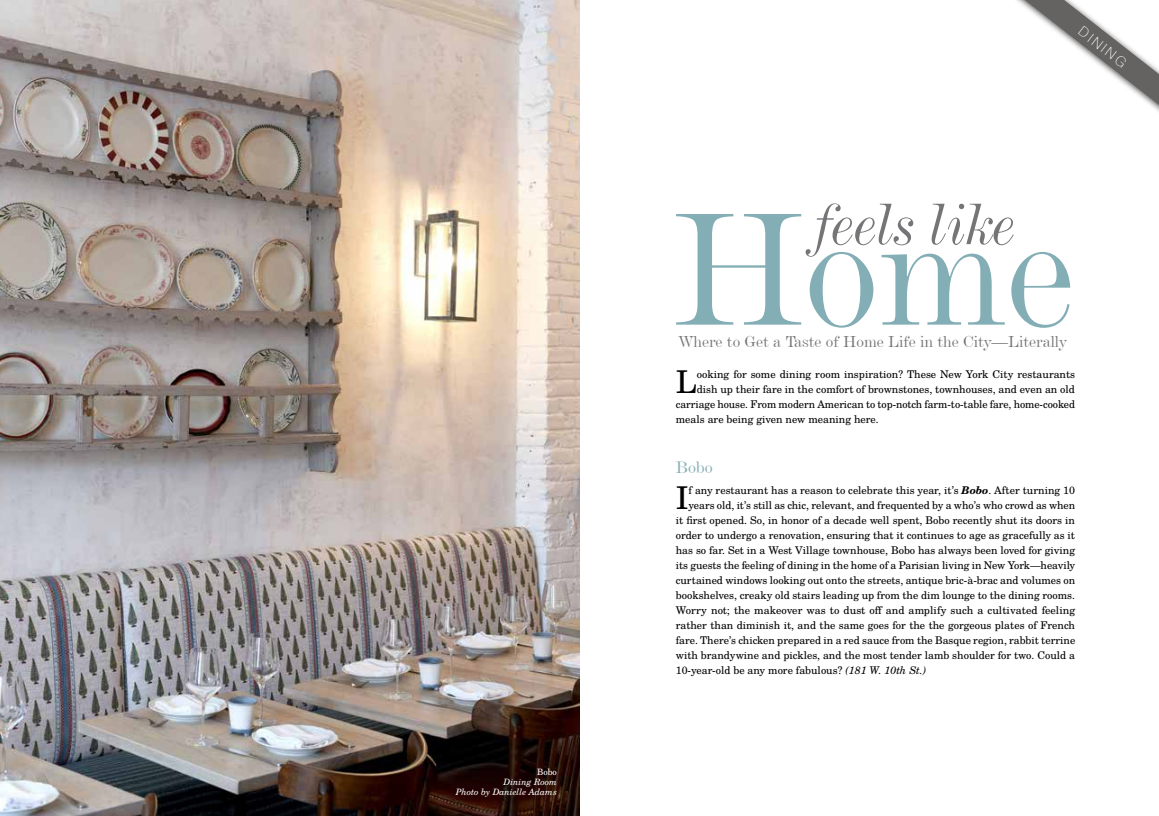
<style>
.page{position:relative;width:1159px;height:816px;background:#fff}
.page>*{position:absolute;margin:0;border:0;box-sizing:border-box;transform-origin:0 0}
.t1{font:167px "De Vinne BT";color:#84aeb5}
.t2{font:italic 61.5px "De Vinne BT";color:#757578}
.t3{font:31.38px "Te X Gyre Schola";color:#000101}
.t4{font:17.5px "De Vinne BT";color:#84aeb5}
.t5{font:16.62px "De Vinne BT";color:#757578}
.t6{font:100 13.75px "Helvetica Neue";color:#fff}
.t7{font:10.62px "Te X Gyre Schola";color:#000101}
.t8{font:italic 8.75px/10px "Te X Gyre Schola";color:#fff;text-align:right}
.t9{font:8.75px "Te X Gyre Schola";color:#fff}
.s1{font-weight:700;font-style:italic}
.s2{font-style:italic}
</style>
<div class="page">
<svg style="left:1025px;top:0;width:134px;height:105px"></svg>
<img style="left:0;top:0;width:579px;height:816px">
<p class="t9" style="left:537px;top:765px;width:21px">Bobo</p>
<p class="t8" style="left:456px;top:776px;width:103px">Dining Room<br>Photo by Danielle Adams</p>
<p class="t6" style="left:1085px;top:23px;width:58px;rotate:38deg">DINING</p>
<h2 class="t2" style="left:815px;top:186px;width:202px">feels like</h2>
<h1 class="t1" style="left:673px;top:168px;width:404px">Home</h1>
<h3 class="t5" style="left:679px;top:332px;width:389px">Where to Get a Taste of Home Life in the City—Literally</h3>
<h3 class="t3" style="left:676px;top:357px;width:22px">L</h3>
<p class="t7" style="left:697px;top:365px;width:380px">ooking for some dining room inspiration? These New York City restaurants</p>
<p class="t7" style="left:697px;top:380px;width:380px">dish up their fare in the comfort of brownstones, townhouses, and even an old</p>
<p class="t7" style="left:676px;top:395px;width:401px">carriage house. From modern American to top-notch farm-to-table fare, home-cooked</p>
<p class="t7" style="left:676px;top:410px;width:205px">meals are being given new meaning here.</p>
<h3 class="t4" style="left:676px;top:456px;width:38px">Bobo</h3>
<h3 class="t3" style="left:676px;top:473px;width:14px">I</h3>
<p class="t7" style="left:688px;top:482px;width:388px">f any restaurant has a reason to celebrate this year, it’s <span class="s1">Bobo</span>. After turning 10</p>
<p class="t7" style="left:688px;top:497px;width:388px">years old, it’s still as chic, relevant, and frequented by a who’s who crowd as when</p>
<p class="t7" style="left:676px;top:512px;width:401px">it first opened. So, in honor of a decade well spent, Bobo recently shut its doors in</p>
<p class="t7" style="left:676px;top:527px;width:401px">order to undergo a renovation, ensuring that it continues to age as gracefully as it</p>
<p class="t7" style="left:676px;top:542px;width:401px">has so far. Set in a West Village townhouse, Bobo has always been loved for giving</p>
<p class="t7" style="left:676px;top:557px;width:401px">its guests the feeling of dining in the home of a Parisian living in New York—heavily</p>
<p class="t7" style="left:676px;top:572px;width:401px">curtained windows looking out onto the streets, antique bric-à-brac and volumes on</p>
<p class="t7" style="left:676px;top:587px;width:401px">bookshelves, creaky old stairs leading up from the dim lounge to the dining rooms.</p>
<p class="t7" style="left:676px;top:602px;width:401px">Worry not; the makeover was to dust off and amplify such a cultivated feeling</p>
<p class="t7" style="left:676px;top:617px;width:401px">rather than diminish it, and the same goes for the the gorgeous plates of French</p>
<p class="t7" style="left:676px;top:632px;width:401px">fare. There’s chicken prepared in a red sauce from the Basque region, rabbit terrine</p>
<p class="t7" style="left:676px;top:647px;width:401px">with brandywine and pickles, and the most tender lamb shoulder for two. Could a</p>
<p class="t7" style="left:676px;top:662px;width:252px">10-year-old be any more fabulous? <span class="s2">(181 W. 10th St.)</span></p>
</div>
